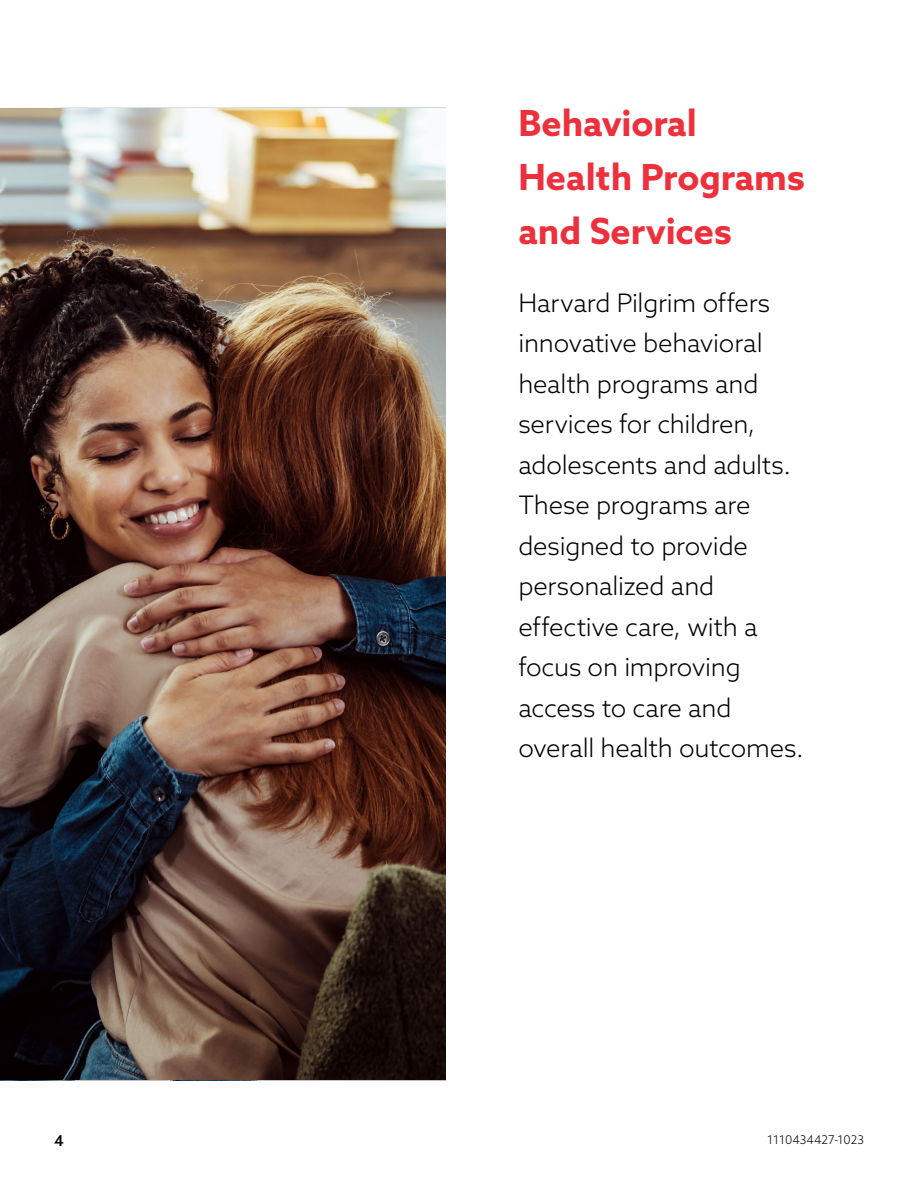
<style>
.page{position:relative;width:918px;height:1188px;background:#fff}
.page>*{position:absolute;margin:0;border:0;box-sizing:border-box;transform-origin:0 0}
.t1{font:700 36px/54px "Azo Sans";color:#ee303c}
.t2{font:300 25.5px/40.5px "Azo Sans";letter-spacing:-.01em;color:#000}
.t3{font:500 15px "Azo Sans";color:#000}
.t4{font:300 12px "Azo Sans";color:#000}
</style>
<div class="page">
<img style="left:0;top:108px;width:446px;height:972px">
<p class="t3" style="left:54px;top:1131px;width:11px">4</p>
<h1 class="t1" style="left:518px;top:96px;width:288px">Behavioral<br>Health Programs and Services</h1>
<p class="t2" style="left:518px;top:282px;width:287px">Harvard Pilgrim offers innovative behavioral health programs and services for children, adolescents and adults.<br>These programs are designed to provide personalized and effective care, with a focus on improving access to care and overall health outcomes.</p>
<p class="t4" style="left:767px;top:1131px;width:98px">1110434427-1023</p>
</div>
